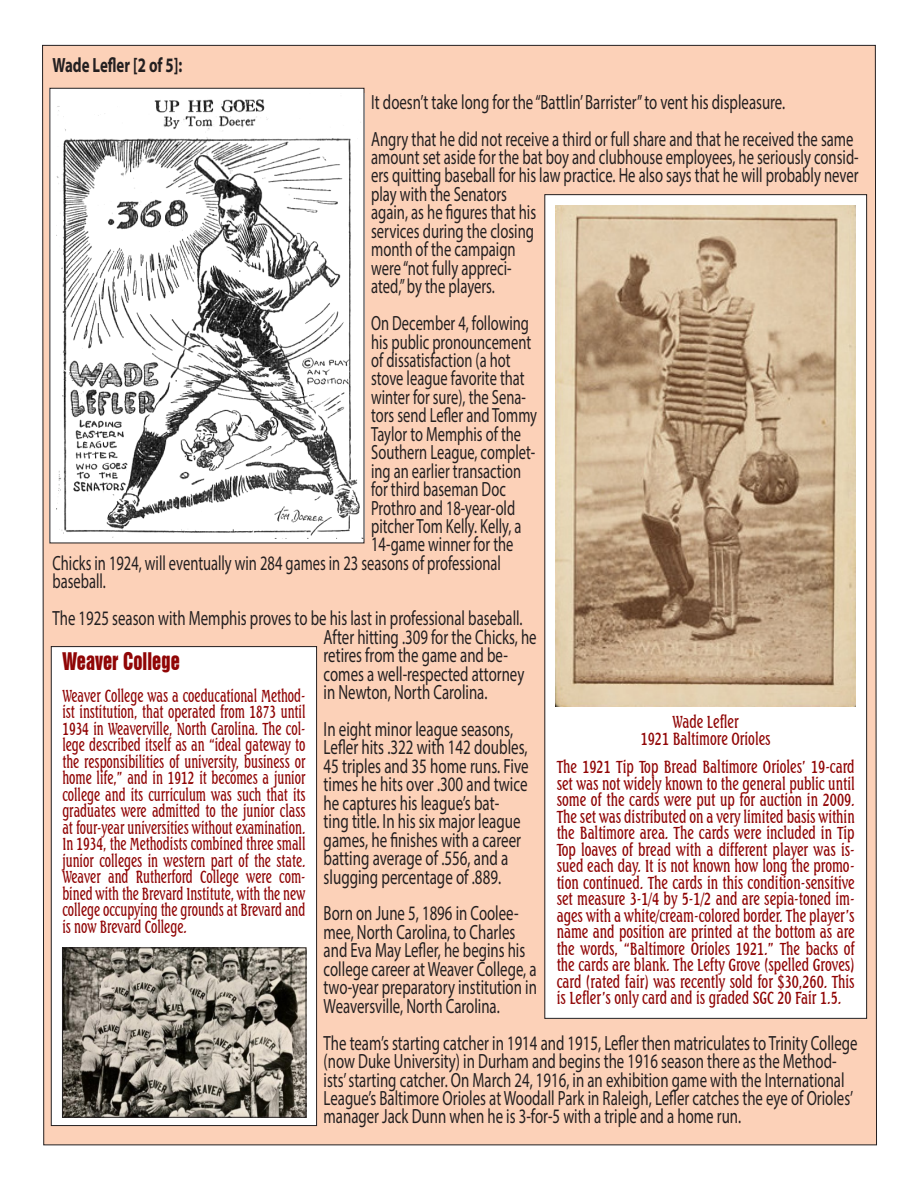
<style>
.page{position:relative;width:918px;height:1188px;background:#fff}
.page>*{position:absolute;margin:0;border:0;box-sizing:border-box;transform-origin:0 0}
.t1{font:22.35px "Swiss 921 BT Regular A";color:#900505;scale:.84 1}
.t2{font:20.7px/18.5px "Myriad Pro";color:#231f20;scale:.72 1}
.t3{font:20.7px "Myriad Pro";color:#231f20;scale:.7 1}
.t4{font:20.7px/18.5px "Myriad Pro";color:#231f20;scale:.71 1}
.t5{font:20.7px/18.5px "Myriad Pro";color:#231f20;scale:.73 1}
.t6{font:700 20.7px "Myriad Pro";color:#231f20;scale:.72 1}
.t7{font:500 16.8px/16.5px "Seagull BT";color:#900505;text-align:justify;scale:.75 1}
.t8{font:500 16.8px/16.5px "Seagull BT";color:#900505;text-align:justify;scale:.7 1}
</style>
<div class="page">
<div style="left:42px;top:45px;width:835px;height:1101px;background:#fcd1b8"></div>
<div style="left:545px;top:195px;width:322px;height:823px;background:#fff"></div>
<img style="left:556px;top:206px;width:300px;height:501px">
<div style="left:51px;top:647px;width:266px;height:479px;background:#fff"></div>
<div style="left:51px;top:646px;width:266px;height:480px;border:1px solid #231f20"></div>
<img style="left:64px;top:950px;width:240px;height:166px">
<div style="left:62px;top:948px;width:244px;height:170px;border:1px solid #231f20"></div>
<div style="left:50px;top:88px;width:314px;height:455px;background:#fff"></div>
<img style="left:56px;top:99px;width:306px;height:440px">
<p class="t6" style="left:52px;top:51px;width:182px">Wade Lefler [2 of 5]:</p>
<p class="t2" style="left:371px;top:92px;width:577px">It doesn’t take long for the “Battlin’ Barrister” to vent his displeasure.</p>
<p class="t4" style="left:371px;top:129px;width:688px">Angry that he did not receive a third or full share and that he received the same amount set aside for the bat boy and clubhouse employees, he seriously consid&shy;ers quitting baseball for his law practice. He also says that he will probably never play with the Senators<br>again, as he figures that his<br>services during the closing<br>month of the campaign<br>were “not fully appreci-<br>ated,” by the players.</p>
<p class="t3" style="left:371px;top:310px;width:227px">On December 4, following</p>
<p class="t3" style="left:371px;top:329px;width:230px">his public pronouncement</p>
<p class="t3" style="left:371px;top:347px;width:201px">of dissatisfaction (a hot</p>
<p class="t3" style="left:371px;top:366px;width:221px">stove league favorite that</p>
<p class="t3" style="left:371px;top:384px;width:223px">winter for sure), the Sena-</p>
<p class="t3" style="left:371px;top:403px;width:239px">tors send Lefler and Tommy</p>
<p class="t3" style="left:371px;top:421px;width:216px">Taylor to Memphis of the</p>
<p class="t3" style="left:371px;top:440px;width:236px">Southern League, complet-</p>
<p class="t3" style="left:371px;top:458px;width:216px">ing an earlier transaction</p>
<p class="t3" style="left:371px;top:476px;width:194px">for third baseman Doc</p>
<p class="t3" style="left:371px;top:495px;width:207px">Prothro and 18-year-old</p>
<p class="t3" style="left:371px;top:513px;width:216px">pitcher Tom Kelly. Kelly, a</p>
<p class="t3" style="left:371px;top:532px;width:205px">14-game winner for the</p>
<p class="t3" style="left:52px;top:550px;width:642px">Chicks in 1924, will eventually win 284 games in 23 seasons of professional</p>
<p class="t3" style="left:52px;top:569px;width:78px">baseball.</p>
<p class="t2" style="left:324px;top:609px;width:298px;text-indent:-271px">The 1925 season with Memphis proves to be his last in professional baseball.<br>After hitting .309 for the Chicks, he retires from the game and be&shy;comes a well-respected attorney in Newton, North Carolina.</p>
<p class="t5" style="left:324px;top:719px;width:282px">In eight minor league seasons,<br>Lefler hits .322 with 142 doubles,<br>45 triples and 35 home runs. Five times he hits over .300 and twice he captures his league’s bat&shy;ting title. In his six major league games, he finishes with a career batting average of .556, and a slugging percentage of .889.</p>
<p class="t2" style="left:324px;top:904px;width:298px">Born on June 5, 1896 in Coolee&shy;mee, North Carolina, to Charles and Eva May Lefler, he begins his college career at Weaver College, a two-year preparatory institution in Weaversville, North Carolina.</p>
<p class="t2" style="left:324px;top:1033px;width:743px">The team’s starting catcher in 1914 and 1915, Lefler then matriculates to Trinity College (now Duke University) in Durham and begins the 1916 season there as the Method&shy;ists’ starting catcher. On March 24, 1916, in an exhibition game with the International League’s Baltimore Orioles at Woodall Park in Raleigh, Lefler catches the eye of Orioles’ manager Jack Dunn when he is 3-for-5 with a triple and a home run.</p>
<p class="t1" style="left:62px;top:647px;width:141px">Weaver College</p>
<p class="t8" style="left:62px;top:687px;width:349px">Weaver College was a coeducational Method&shy;ist institution, that operated from 1873 until 1934 in Weaverville, North Carolina. The col&shy;lege described itself as an “ideal gateway to the responsibilities of university, business or home life,” and in 1912 it becomes a junior college and its curriculum was such that its graduates were admitted to the junior class at four-year universities without examination.<br>In 1934, the Methodists combined three small junior colleges in western part of the state.<br>Weaver and Rutherford College were com&shy;bined with the Brevard Institute, with the new college occupying the grounds at Brevard and is now Brevard College.</p>
<p class="t7" style="left:673px;top:713px;width:90px">Wade Lefler</p>
<p class="t7" style="left:641px;top:730px;width:175px">1921 Baltimore Orioles</p>
<p class="t7" style="left:557px;top:758px;width:399px">The 1921 Tip Top Bread Baltimore Orioles’ 19-card set was not widely known to the general public until some of the cards were put up for auction in 2009.<br>The set was distributed on a very limited basis within the Baltimore area. The cards were included in Tip Top loaves of bread with a different player was is&shy;sued each day. It is not known how long the promo&shy;tion continued. The cards in this condition-sensitive set measure 3-1/4 by 5-1/2 and are sepia-toned im&shy;ages with a white/cream-colored border. The player’s name and position are printed at the bottom as are the words, “Baltimore Orioles 1921.” The backs of the cards are blank. The Lefty Grove (spelled Groves) card (rated fair) was recently sold for $30,260. This is Lefler’s only card and is graded SGC 20 Fair 1.5.</p>
</div>
